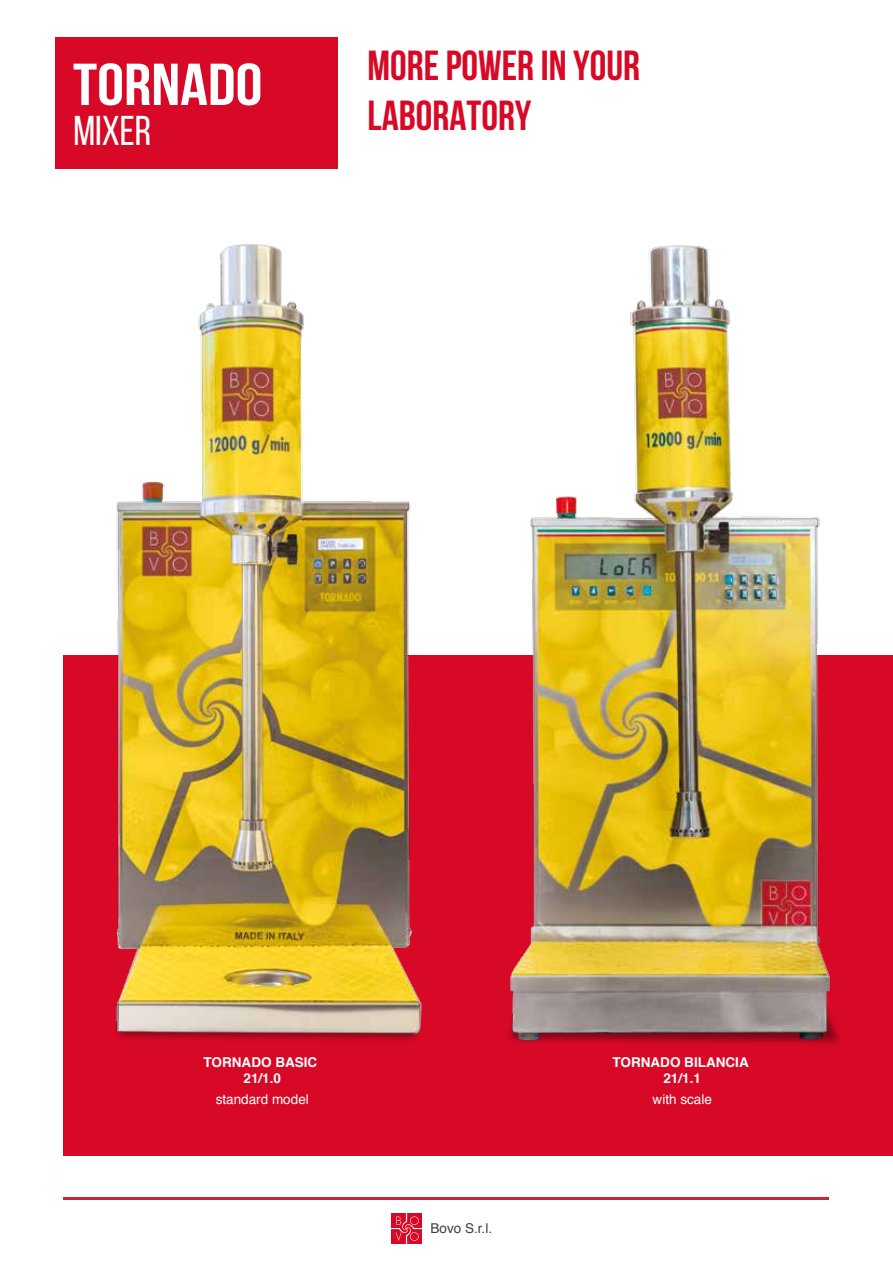
<style>
.page{position:relative;width:893px;height:1263px;background:#fff}
.page>*{position:absolute;margin:0;border:0;box-sizing:border-box;transform-origin:0 0}
.t1{font:700 42px/50.4px "Bebas Neue";color:#d70926}
.t2{font:41.7px "Bebas Neue";color:#fff}
.t3{font:700 13.5px/15.9px "Helvetica";color:#fff;text-align:center}
.t4{font:13.5px "Helvetica";color:#fff}
.t5{font:13.5px "Helvetica";color:#3c3c3b}
</style>
<div class="page">
<div style="left:64px;top:655px;width:829px;height:500px;background:#d70926"></div>
<hr style="left:64px;top:1198px;width:765px;height:2px;background:#c2283c">
<svg style="left:392px;top:1214px;width:29px;height:29px"></svg>
<div style="left:55px;top:37px;width:282px;height:132px;background:#d70926"></div>
<svg style="left:74px;top:63px;width:186px;height:42px"></svg>
<img style="left:63px;top:244px;width:777px;height:831px">
<h2 class="t2" style="left:74px;top:108px;width:79px">MIXER</h2>
<h1 class="t1" style="left:367px;top:40px;width:274px">MORE POWER IN YOUR<br>LABORATORY</h1>
<p class="t3" style="left:204px;top:1055px;width:115px">TORNADO BASIC<br>21/1.0</p>
<p class="t4" style="left:216px;top:1089px;width:95px">standard model</p>
<p class="t5" style="left:431px;top:1218px;width:63px">Bovo S.r.l.</p>
<p class="t3" style="left:612px;top:1055px;width:138px">TORNADO BILANCIA<br>21/1.1</p>
<p class="t4" style="left:653px;top:1089px;width:61px">with scale</p>
</div>
